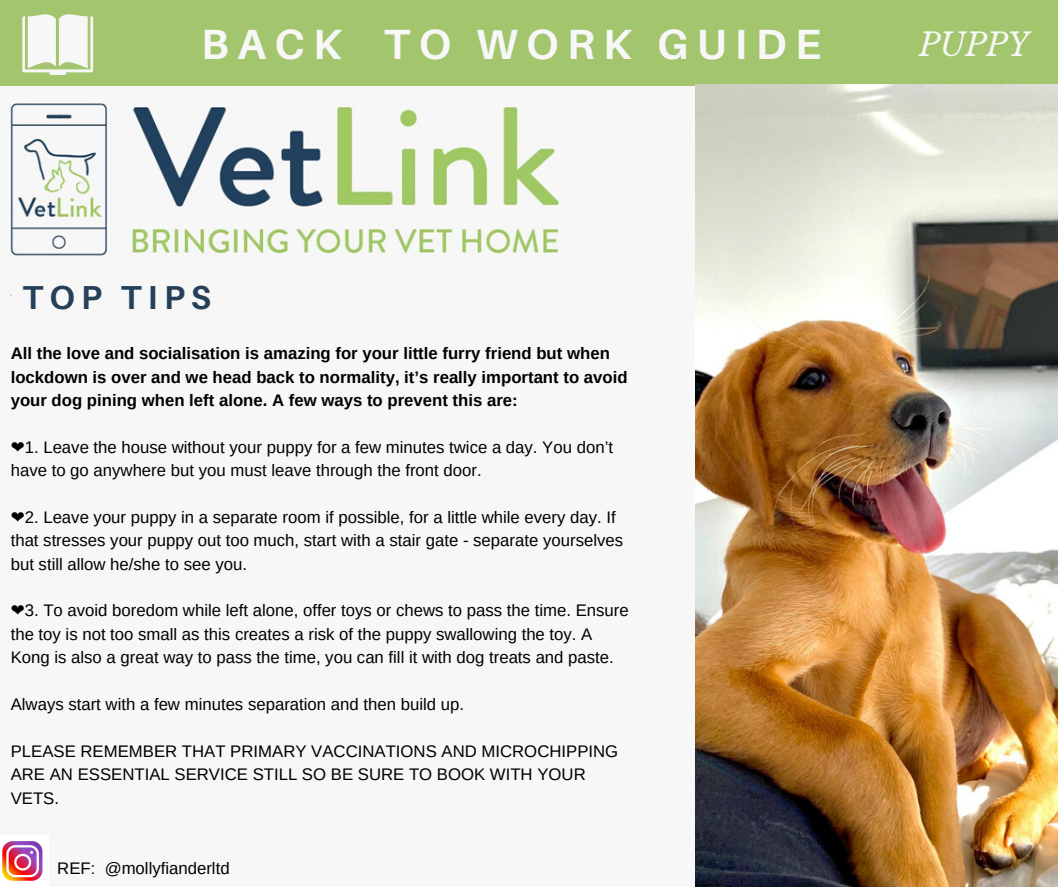
<style>
.page{position:relative;width:1058px;height:887px;background:#fff}
.page>*{position:absolute;margin:0;border:0;box-sizing:border-box;transform-origin:0 0}
.t1{font:700 42.3px "Aileron";letter-spacing:.2em;color:#f6f7f6}
.t2{font:700 33.15px "Aileron";letter-spacing:.19em;color:#264059}
.t3{font:italic 31.5px "Libre Baskerville";color:#f6f7f6}
.t4{font:16.8px/23.4px "Arimo";color:#000}
.t5{font:700 16.8px/23.4px "Arimo";color:#000}
.s1{font-family:"DejaVu Sans"}
</style>
<div class="page">
<div style="left:0;top:0;width:1058px;height:886px;background:#f6f7f6"></div>
<div style="left:0;top:0;width:1058px;height:86px;background:#a3c56d"></div>
<svg style="left:23px;top:14px;width:70px;height:61px"></svg>
<img style="left:10px;top:103px;width:550px;height:153px">
<img style="left:2px;top:841px;width:41px;height:40px">
<img style="left:695px;top:85px;width:363px;height:801px">
<h1 class="t1" style="left:201px;top:18px;width:621px">BACK TO WORK GUIDE</h1>
<h3 class="t3" style="left:918px;top:25px;width:112px">PUPPY</h3>
<h2 class="t2" style="left:23px;top:276px;width:190px">TOP TIPS</h2>
<p class="t5" style="left:11px;top:342px;width:618px">All the love and socialisation is amazing for your little furry friend but when lockdown is over and we head back to normality, it’s really important to avoid your dog pining when left alone. A few ways to prevent this are:</p>
<p class="t4" style="left:11px;top:435px;width:604px"><span class="s1">❤</span>1. Leave the house without your puppy for a few minutes twice a day. You don’t have to go anywhere but you must leave through the front door.</p>
<p class="t4" style="left:11px;top:505px;width:614px"><span class="s1">❤</span>2. Leave your puppy in a separate room if possible, for a little while every day. If that stresses your puppy out too much, start with a stair gate - separate yourselves but still allow he/she to see you.</p>
<p class="t4" style="left:11px;top:599px;width:619px"><span class="s1">❤</span>3. To avoid boredom while left alone, offer toys or chews to pass the time. Ensure the toy is not too small as this creates a risk of the puppy swallowing the toy. A<br>Kong is also a great way to pass the time, you can fill it with dog treats and paste.</p>
<p class="t4" style="left:11px;top:692px;width:455px">Always start with a few minutes separation and then build up.</p>
<p class="t4" style="left:11px;top:739px;width:609px">PLEASE REMEMBER THAT PRIMARY VACCINATIONS AND MICROCHIPPING<br>ARE AN ESSENTIAL SERVICE STILL SO BE SURE TO BOOK WITH YOUR<br>VETS.</p>
<p class="t4" style="left:57px;top:856px;width:174px">REF: @mollyfianderltd</p>
</div>
